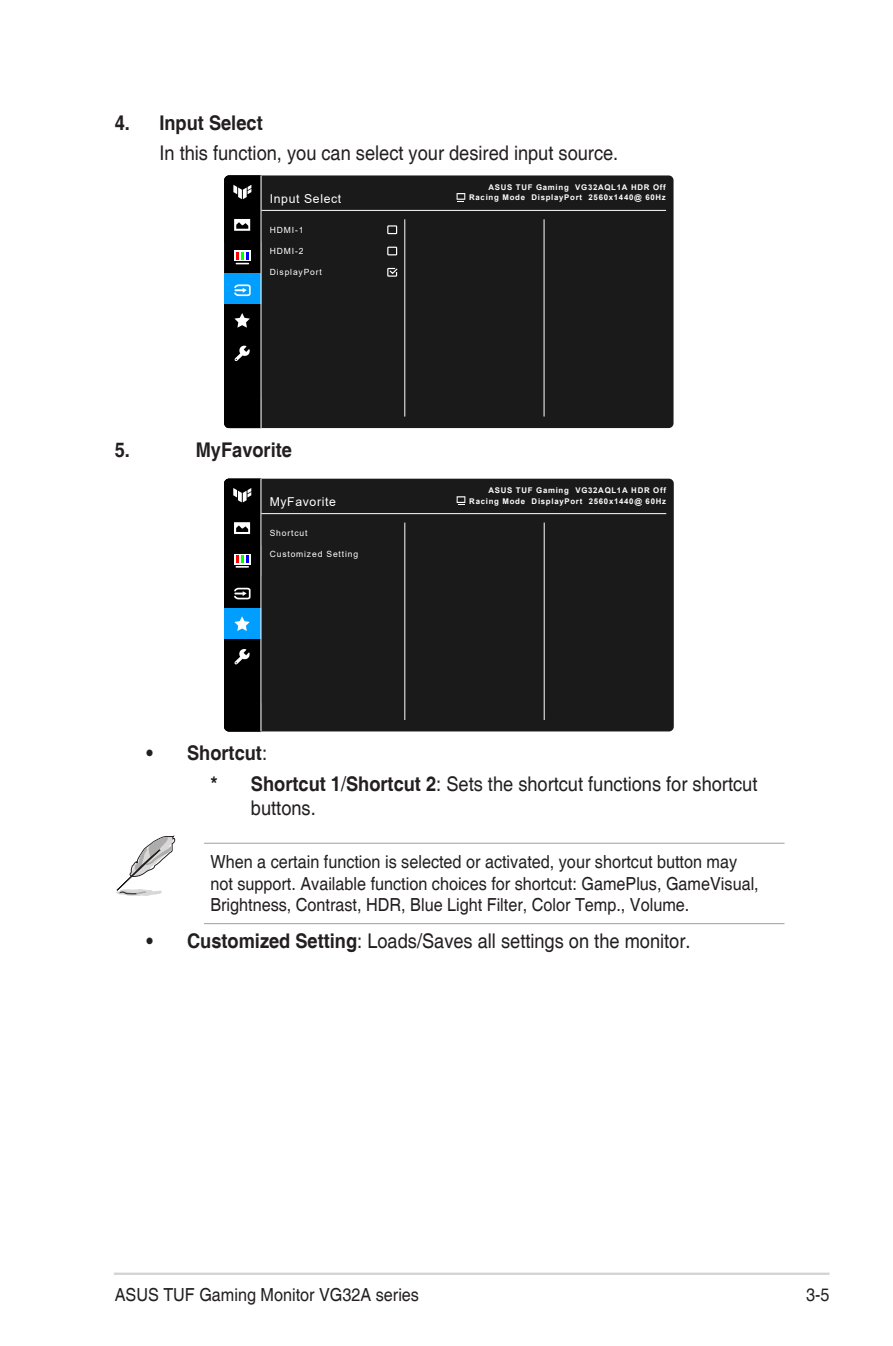
<style>
.page{position:relative;width:893px;height:1346px;background:#fff}
.page>*{position:absolute;margin:0;border:0;box-sizing:border-box;transform-origin:0 0}
.List{font:20.25px/24.3px "Helvetica";color:#231f20;scale:.9 1}
.t1{font:700 20.25px "Helvetica";color:#231f20;scale:.9 1}
.Message{font:18px/21.6px "Helvetica";color:#231f20;scale:.9 1}
.t2{font:12.15px "Arial";letter-spacing:.05em;color:#fff}
.t3{font:8.55px "Arial";letter-spacing:.1em;color:#fff}
.t4{font:700 7.88px/10.1px "Arial";letter-spacing:.09em;color:#fff;text-align:right}
.s1{font-weight:400}
.s2{font-weight:700}
</style>
<div class="page">
<hr style="left:114px;top:1272px;width:715px;height:3px;background:#d1d2d4">
<hr style="left:204px;top:843px;width:580px;height:1px;background:#a8a9ad">
<hr style="left:204px;top:923px;width:580px;height:1px;background:#a8a9ad">
<div style="left:262px;top:175px;width:411px;height:253px;background:#1a1a1a"></div>
<hr style="left:261px;top:210px;width:405px;height:1px;background:#fff">
<hr style="left:404px;top:219px;width:1px;height:197px;background:#fff">
<hr style="left:544px;top:219px;width:1px;height:197px;background:#fff">
<svg style="left:457px;top:193px;width:8px;height:7px"></svg>
<svg style="left:457px;top:194px;width:7px;height:8px"></svg>
<svg style="left:224px;top:175px;width:37px;height:253px"></svg>
<div style="left:387px;top:247px;width:10px;height:8px;border:1px solid #fff"></div>
<div style="left:387px;top:225px;width:10px;height:9px;border:1px solid #fff"></div>
<svg style="left:387px;top:267px;width:12px;height:10px"></svg>
<div style="left:262px;top:479px;width:412px;height:252px;background:#1a1a1a"></div>
<hr style="left:261px;top:513px;width:405px;height:1px;background:#fff">
<hr style="left:404px;top:522px;width:1px;height:198px;background:#fff">
<hr style="left:544px;top:522px;width:1px;height:198px;background:#fff">
<svg style="left:457px;top:496px;width:8px;height:9px"></svg>
<svg style="left:224px;top:479px;width:37px;height:252px"></svg>
<svg style="left:116px;top:835px;width:59px;height:61px"></svg>
<p class="t1" style="left:115px;top:110px;width:166px">4. Input Select</p>
<p class="List" style="left:159px;top:142px;width:511px">In this function, you can select your desired input source.</p>
<p class="t4" style="left:469px;top:182px;width:198px">ASUS TUF Gaming VG32AQL1A HDR Off<br>Racing Mode DisplayPort 2560x1440@ 60Hz</p>
<p class="t3" style="left:270px;top:224px;width:35px">HDMI-1</p>
<p class="t3" style="left:270px;top:245px;width:35px">HDMI-2</p>
<p class="t3" style="left:270px;top:266px;width:54px">DisplayPort</p>
<p class="t2" style="left:270px;top:191px;width:73px">Input Select</p>
<p class="t1" style="left:115px;top:437px;width:18px">5.</p>
<p class="t1" style="left:196px;top:437px;width:108px">MyFavorite</p>
<p class="t4" style="left:488px;top:486px;width:179px">ASUS TUF Gaming VG32AQL1A HDR Off</p>
<p class="t2" style="left:270px;top:494px;width:68px">MyFavorite</p>
<p class="t4" style="left:469px;top:496px;width:198px">Racing Mode DisplayPort 2560x1440@ 60Hz</p>
<p class="t3" style="left:270px;top:527px;width:39px">Shortcut</p>
<p class="t3" style="left:270px;top:548px;width:90px">Customized Setting</p>
<p class="t1" style="left:147px;top:741px;width:135px">• Shortcut<span class="s1">:</span></p>
<p class="List" style="left:251px;top:772px;width:564px;text-indent:-40px"><span class="s2">* Shortcut 1</span>/<span class="s2">Shortcut 2</span>: Sets the shortcut functions for shortcut buttons.</p>
<p class="Message" style="left:210px;top:852px;width:611px">When a certain function is selected or activated, your shortcut button may not support. Available function choices for shortcut: GamePlus, GameVisual,<br>Brightness, Contrast, HDR, Blue Light Filter, Color Temp., Volume.</p>
<p class="List" style="left:147px;top:930px;width:606px"><span class="s2">• Customized Setting</span>: Loads/Saves all settings on the monitor.</p>
<p class="Message" style="left:115px;top:1284px;width:340px">ASUS TUF Gaming Monitor VG32A series</p>
<p class="Message" style="left:806px;top:1284px;width:28px">3-5</p>
</div>
